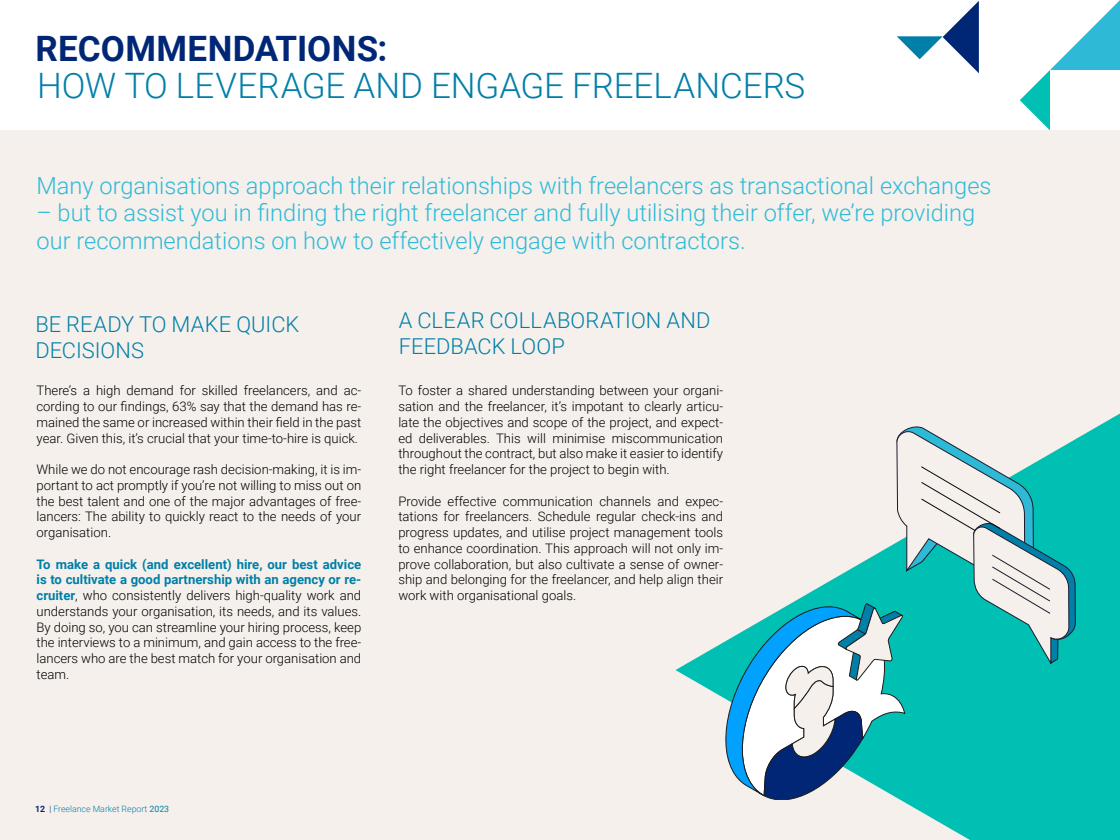
<style>
.page{position:relative;width:1120px;height:840px;background:#fff}
.page>*{position:absolute;margin:0;border:0;box-sizing:border-box;transform-origin:0 0}
.t1{font:300 35px "Roboto";color:#007fa9}
.t2{font:700 35px "Roboto";letter-spacing:.005em;color:#002776}
.t3{font:300 23.62px/27.1px "Roboto";color:#2ebad7}
.t4{font:300 21.88px/26.2px "Roboto";letter-spacing:.005em;color:#007fa9}
.t5{font:300 13.12px/15.8px "Roboto";color:#000;text-align:justify}
.t6{font:300 8.75px "Roboto";color:#007fa9}
.s1{font-weight:700;color:#007fa9}
.s2{font-weight:700;color:#002776}
.s3{color:#002776}
.s4{font-weight:400}
</style>
<div class="page">
<div style="left:0;top:130px;width:1120px;height:710px;background:#f5f0eb"></div>
<svg style="left:676px;top:414px;width:444px;height:426px"></svg>
<svg style="left:1020px;top:0;width:100px;height:130px"></svg>
<svg style="left:897px;top:1px;width:82px;height:72px"></svg>
<svg style="left:715px;top:427px;width:361px;height:373px"></svg>
<h1 class="t2" style="left:36px;top:24px;width:353px">RECOMMENDATIONS:</h1>
<h1 class="t1" style="left:37px;top:61px;width:770px">HOW TO LEVERAGE AND ENGAGE FREELANCERS</h1>
<h2 class="t3" style="left:37px;top:172px;width:957px">Many organisations approach their relationships with freelancers as transactional exchanges</h2>
<h2 class="t3" style="left:37px;top:199px;width:940px">– but to assist you in finding the right freelancer and fully utilising their offer, we’re providing our recommendations on how to effectively engage with contractors.</h2>
<h3 class="t4" style="left:35px;top:310px;width:266px">BE READY TO MAKE QUICK<br>DECISIONS</h3>
<h3 class="t4" style="left:399px;top:306px;width:313px">A CLEAR COLLABORATION AND<br>FEEDBACK LOOP</h3>
<p class="t5" style="left:37px;top:382px;width:326px">There’s a high demand for skilled freelancers, and ac&shy;cording to our findings, 63% say that the demand has re&shy;mained the same or increased within their field in the past year. Given this, it’s crucial that your time-to-hire is quick.</p>
<p class="t5" style="left:37px;top:461px;width:326px">While we do not encourage rash decision-making, it is im&shy;portant to act promptly if you’re not willing to miss out on the best talent and one of the major advantages of free&shy;lancers: The ability to quickly react to the needs of your organisation.</p>
<p class="t5" style="left:37px;top:556px;width:326px"><span class="s1">To make a quick (and excellent) hire, our best advice is to cultivate a good partnership with an agency or re&shy;cruiter</span>, who consistently delivers high-quality work and understands your organisation, its needs, and its values.<br>By doing so, you can streamline your hiring process, keep the interviews to a minimum, and gain access to the free&shy;lancers who are the best match for your organisation and team.</p>
<p class="t5" style="left:398px;top:382px;width:326px">To foster a shared understanding between your organi&shy;sation and the freelancer, it’s impotant to clearly articu&shy;late the objectives and scope of the project, and expect&shy;ed deliverables. This will minimise miscommunication throughout the contract, but also make it easier to identify the right freelancer for the project to begin with.</p>
<p class="t5" style="left:398px;top:493px;width:326px">Provide effective communication channels and expec&shy;tations for freelancers. Schedule regular check-ins and progress updates, and utilise project management tools to enhance coordination. This approach will not only im&shy;prove collaboration, but also cultivate a sense of owner&shy;ship and belonging for the freelancer, and help align their work with organisational goals.</p>
<p class="t6" style="left:35px;top:802px;width:136px"><span class="s2">12</span> <span class="s3">|</span> Freelance Market Report <span class="s4">2023</span></p>
</div>
